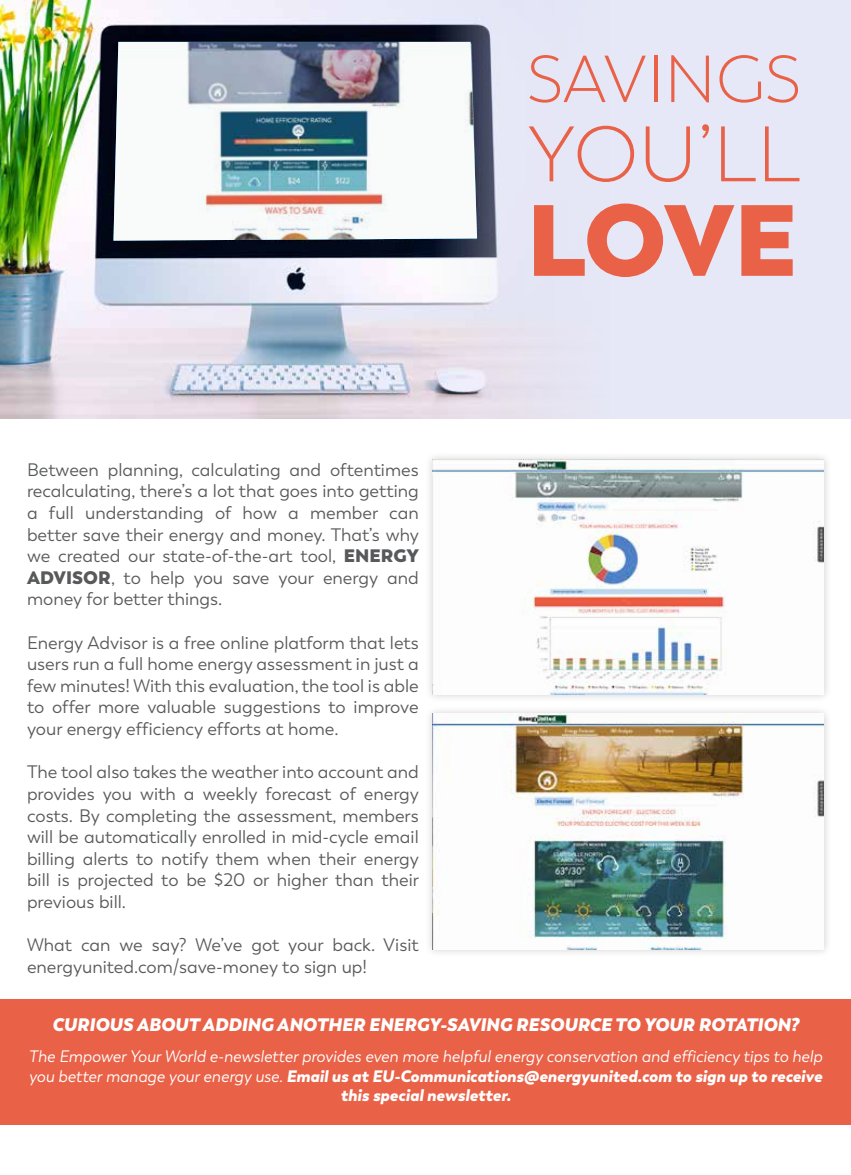
<style>
.page{position:relative;width:851px;height:1175px;background:#fff}
.page>*{position:absolute;margin:0;border:0;box-sizing:border-box;transform-origin:0 0}
.t1{font:800 100.5px "Trenda";color:#e96147}
.t2{font:300 78px "Trenda";color:#e96147}
.t3{font:300 66px "Trenda";color:#e96147}
.t4{font:18px/21.6px "Trenda";color:#58595b;text-align:justify}
.t5{font:italic 800 18px "Trenda";color:#fff}
.t6{font:italic 16.5px/19.5px "Trenda";color:#fff;text-align:center}
.s1{font-weight:800}
.s2{font-weight:900}
</style>
<div class="page">
<div style="left:0;top:0;width:850px;height:418px;background:#e6e8f7"></div>
<img style="left:0;top:0;width:546px;height:418px">
<img style="left:113px;top:42px;width:364px;height:199px">
<div style="left:424px;top:451px;width:408px;height:252px;background:#f6f6f6"></div>
<img style="left:432px;top:459px;width:392px;height:235px">
<div style="left:424px;top:705px;width:408px;height:253px;background:#f7f7f7"></div>
<img style="left:432px;top:714px;width:392px;height:235px">
<div style="left:0;top:999px;width:850px;height:125px;background:#e96147"></div>
<p class="t4" style="left:27px;top:459px;width:394px">Between planning, calculating and oftentimes recalculating, there’s a lot that goes into getting a full understanding of how a member can better save their energy and money. That’s why we created our state-of-the-art tool, <span class="s1">ENERGY ADVISOR</span>, to help you save your energy and money for better things.</p>
<p class="t4" style="left:27px;top:632px;width:393px">Energy Advisor is a free online platform that lets users run a full home energy assessment in just a few minutes! With this evaluation, the tool is able to offer more valuable suggestions to improve your energy efficiency efforts at home.</p>
<p class="t4" style="left:27px;top:761px;width:393px">The tool also takes the weather into account and provides you with a weekly forecast of energy costs. By completing the assessment, members will be automatically enrolled in mid-cycle email billing alerts to notify them when their energy bill is projected to be $20 or higher than their previous bill.</p>
<p class="t4" style="left:27px;top:934px;width:393px">What can we say? We’ve got your back. Visit energyunited.com/save-money to sign up!</p>
<h3 class="t3" style="left:526px;top:42px;width:276px">SAVINGS</h3>
<h2 class="t2" style="left:526px;top:110px;width:275px">YOU’LL</h2>
<h1 class="t1" style="left:526px;top:175px;width:272px">LOVE</h1>
<p class="t5" style="left:52px;top:1012px;width:748px">CURIOUS ABOUT ADDING ANOTHER ENERGY-SAVING RESOURCE TO YOUR ROTATION?</p>
<p class="t6" style="left:29px;top:1046px;width:795px">The Empower Your World e-newsletter provides even more helpful energy conservation and efficiency tips to help you better manage your energy use. <span class="s2">Email us at EU-Communications@energyunited.com to sign up to receive this special newsletter.</span></p>
</div>
